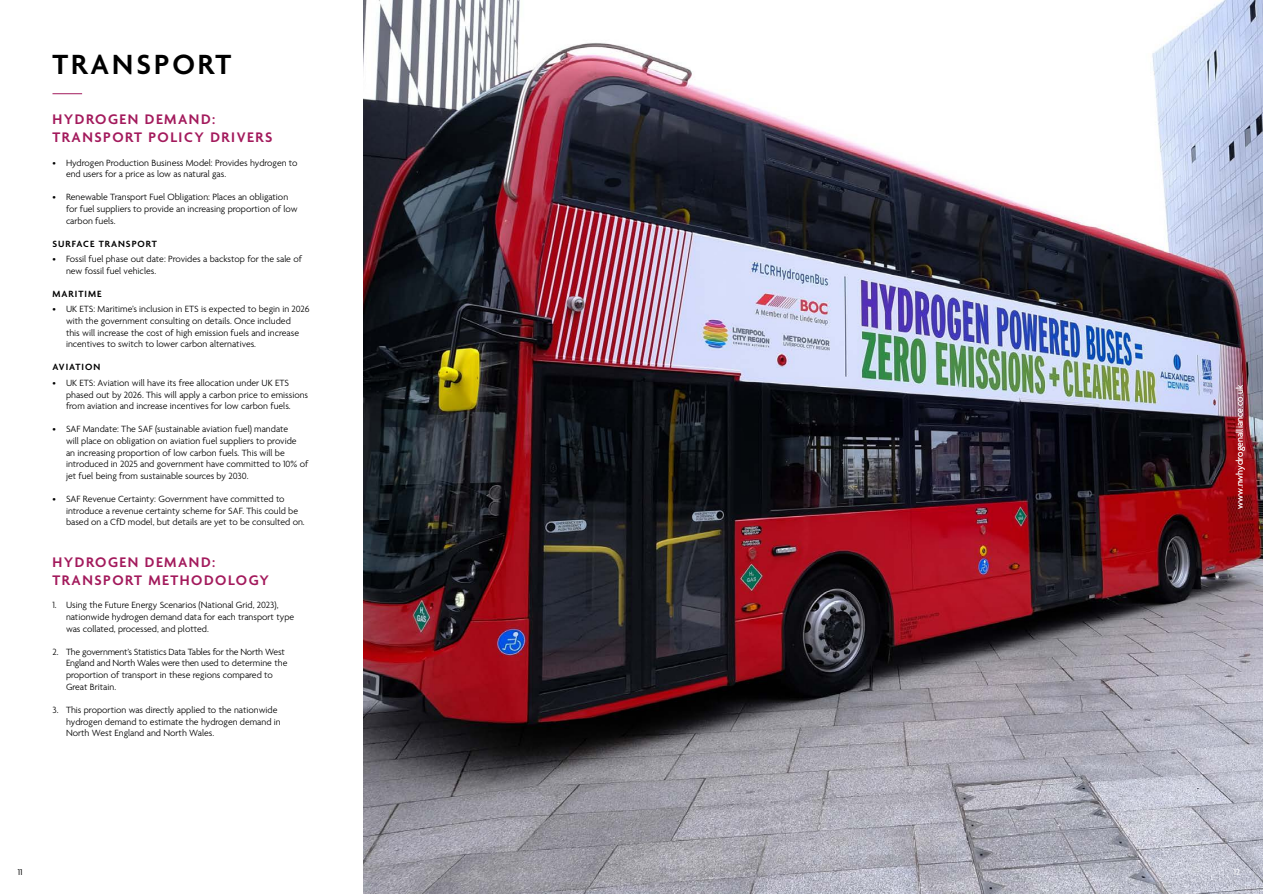
<style>
.page{position:relative;width:1263px;height:894px;background:#fff}
.page>*{position:absolute;margin:0;border:0;box-sizing:border-box;transform-origin:0 0}
.t1{font:600 30px "Agenda";letter-spacing:.1em;color:#000}
.t2{font:600 15px/18px "Agenda";letter-spacing:.1em;color:#a31a5c}
.t3{font:300 9.75px/11.7px "Agenda";color:#000}
.t4{font:300 9.75px/11.7px "Agenda";letter-spacing:-.02em;color:#000}
.t5{font:600 9.75px "Agenda";letter-spacing:.1em;color:#000}
.t6{font:300 9.75px "Agenda";letter-spacing:.01em;color:#fff}
.t7{font:9px "Agenda";color:#000}
.t8{font:9px "Agenda";color:#fff}
</style>
<div class="page">
<hr style="left:52px;top:93px;width:30px;height:1px;background:#a31a5c">
<img style="left:364px;top:0;width:899px;height:893px">
<h1 class="t1" style="left:52px;top:48px;width:180px">TRANSPORT</h1>
<h2 class="t2" style="left:52px;top:111px;width:221px">HYDROGEN DEMAND:<br>TRANSPORT POLICY DRIVERS</h2>
<p class="t3" style="left:66px;top:157px;width:233px;text-indent:-14px">• Hydrogen Production Business Model: Provides hydrogen to end users for a price as low as natural gas.</p>
<p class="t3" style="left:66px;top:192px;width:233px;text-indent:-14px">• Renewable Transport Fuel Obligation: Places an obligation for fuel suppliers to provide an increasing proportion of low carbon fuels.</p>
<p class="t5" style="left:52px;top:238px;width:106px">SURFACE TRANSPORT</p>
<p class="t3" style="left:66px;top:254px;width:237px;text-indent:-14px">• Fossil fuel phase out date: Provides a backstop for the sale of new fossil fuel vehicles.</p>
<p class="t5" style="left:52px;top:288px;width:50px">MARITIME</p>
<p class="t3" style="left:66px;top:304px;width:245px;text-indent:-14px">• UK ETS: Maritime’s inclusion in ETS is expected to begin in 2026 with the government consulting on details. Once included<br>this will increase the cost of high emission fuels and increase incentives to switch to lower carbon alternatives.</p>
<p class="t5" style="left:52px;top:362px;width:49px">AVIATION</p>
<p class="t3" style="left:66px;top:377px;width:244px;text-indent:-14px">• UK ETS: Aviation will have its free allocation under UK ETS phased out by 2026. This will apply a carbon price to emissions from aviation and increase incentives for low carbon fuels.</p>
<p class="t3" style="left:66px;top:424px;width:244px;text-indent:-14px">• SAF Mandate: The SAF (sustainable aviation fuel) mandate<br>will place on obligation on aviation fuel suppliers to provide<br>an increasing proportion of low carbon fuels. This will be introduced in 2025 and government have committed to 10% of jet fuel being from sustainable sources by 2030.</p>
<p class="t3" style="left:66px;top:493px;width:240px;text-indent:-14px">• SAF Revenue Certainty: Government have committed to introduce a revenue certainty scheme for SAF. This could be based on a CfD model, but details are yet to be consulted on.</p>
<h2 class="t2" style="left:52px;top:554px;width:218px">HYDROGEN DEMAND:<br>TRANSPORT METHODOLOGY</h2>
<p class="t3" style="left:66px;top:599px;width:230px;text-indent:-14px">1. Using the Future Energy Scenarios (National Grid, 2023), nationwide hydrogen demand data for each transport type was collated, processed, and plotted.</p>
<p class="t4" style="left:66px;top:646px;width:223px;text-indent:-14px">2. The government’s Statistics Data Tables for the North West England and North Wales were then used to determine the proportion of transport in these regions compared to Great Britain.</p>
<p class="t3" style="left:66px;top:704px;width:216px;text-indent:-14px">3. This proportion was directly applied to the nationwide hydrogen demand to estimate the hydrogen demand in<br>North West England and North Wales.</p>
<p class="t6" style="left:1235px;top:508px;width:125px;rotate:-90deg">www.nwhydrogenalliance.co.uk</p>
<p class="t7" style="left:18px;top:867px;width:6px">11</p>
<p class="t8" style="left:1234px;top:867px;width:8px">12</p>
</div>
